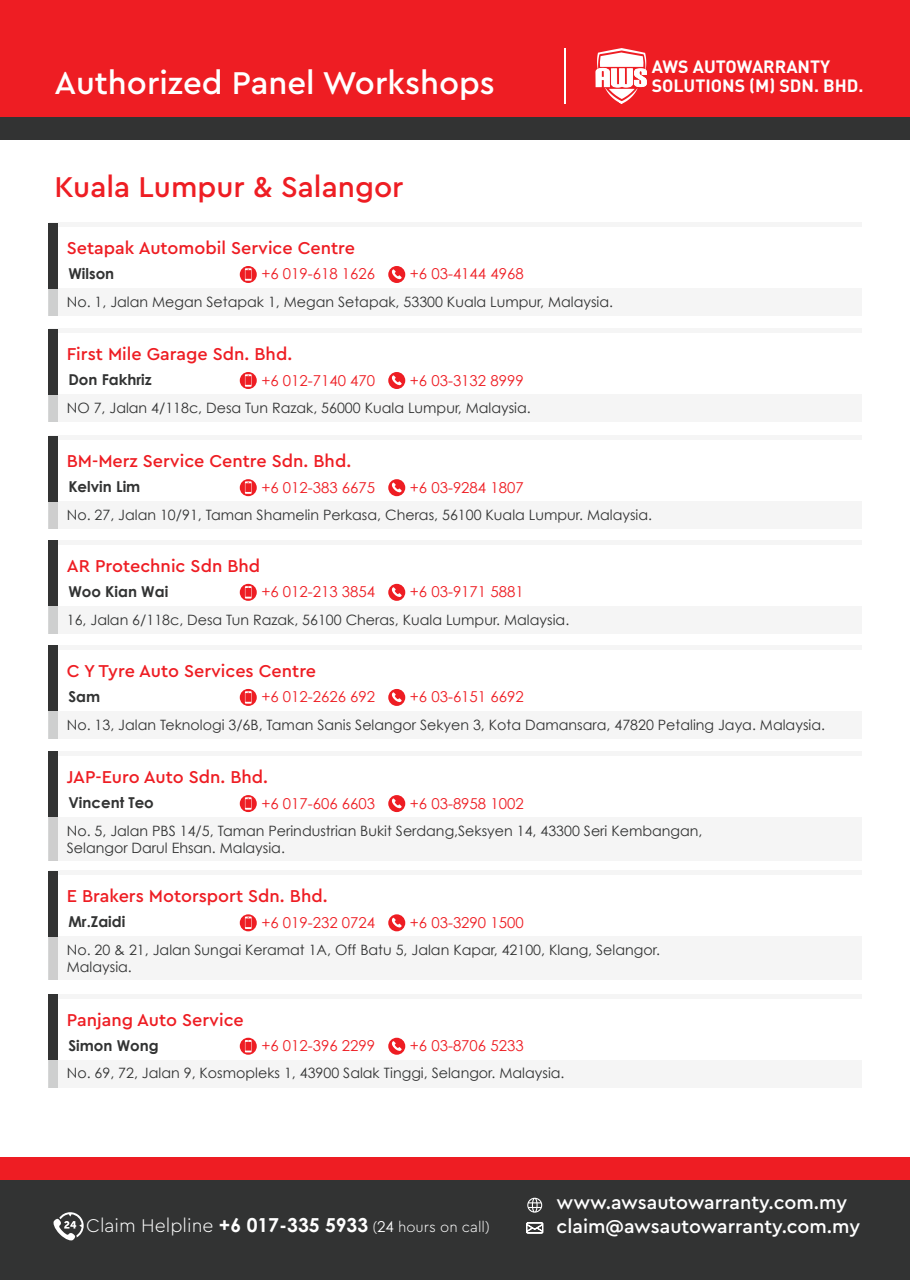
<style>
.page{position:relative;width:910px;height:1280px;background:#fff}
.page>*{position:absolute;margin:0;border:0;box-sizing:border-box;transform-origin:0 0}
.t1{font:500 33px "Cera GR";color:#fff}
.t2{font:500 30px "Cera GR";color:#ee1d23}
.t3{font:500 19.65px "Cera GR";color:#fff}
.t4{font:300 19.35px "Cera GR";color:#fff}
.t5{font:500 18px "Cera GR";color:#ee1d23}
.t6{font:700 17.7px/19.4px "DINOT";color:#fff}
.t7{font:15px "Century Gothic";color:#ee1d23}
.t8{font:700 15px "Century Gothic";color:#323333}
.t9{font:14.25px/17.1px "Century Gothic";color:#323333}
.s1{font-family:"Century Gothic";font-weight:700}
.s2{font-size:15px}
.s3{font-family:"Century Gothic";font-weight:400;font-size:15px}
</style>
<div class="page">
<div style="left:0;top:1157px;width:910px;height:123px;background:#ee1d23"></div>
<div style="left:0;top:1180px;width:910px;height:100px;background:#323333"></div>
<svg style="left:53px;top:1212px;width:31px;height:29px"></svg>
<svg style="left:526px;top:1222px;width:18px;height:12px"></svg>
<svg style="left:527px;top:1198px;width:15px;height:15px"></svg>
<div style="left:0;top:33px;width:910px;height:107px;background:#323333"></div>
<div style="left:0;top:0;width:910px;height:117px;background:#ee1d23"></div>
<hr style="left:564px;top:48px;width:2px;height:56px;background:#fff">
<svg style="left:595px;top:48px;width:52px;height:56px"></svg>
<div style="left:49px;top:223px;width:9px;height:65px;background:#323333"></div>
<div style="left:49px;top:288px;width:812px;height:28px;background:#f5f5f5"></div>
<hr style="left:49px;top:223px;width:812px;height:4px;background:#f5f5f5">
<svg style="left:388px;top:266px;width:17px;height:17px"></svg>
<svg style="left:240px;top:266px;width:17px;height:17px"></svg>
<svg style="left:245px;top:268px;width:7px;height:13px"></svg>
<div style="left:49px;top:501px;width:812px;height:28px;background:#f5f5f5"></div>
<hr style="left:49px;top:436px;width:812px;height:4px;background:#f5f5f5">
<div style="left:49px;top:436px;width:9px;height:65px;background:#323333"></div>
<div style="left:49px;top:501px;width:9px;height:28px;background:#cecece"></div>
<svg style="left:388px;top:479px;width:17px;height:17px"></svg>
<svg style="left:240px;top:479px;width:17px;height:17px"></svg>
<svg style="left:245px;top:481px;width:7px;height:13px"></svg>
<div style="left:49px;top:540px;width:9px;height:66px;background:#323333"></div>
<div style="left:49px;top:606px;width:812px;height:28px;background:#f5f5f5"></div>
<div style="left:49px;top:540px;width:812px;height:5px;background:#f5f5f5"></div>
<svg style="left:388px;top:584px;width:17px;height:17px"></svg>
<svg style="left:240px;top:584px;width:17px;height:17px"></svg>
<svg style="left:245px;top:586px;width:7px;height:12px"></svg>
<div style="left:49px;top:645px;width:9px;height:66px;background:#323333"></div>
<div style="left:49px;top:711px;width:812px;height:28px;background:#f5f5f5"></div>
<div style="left:49px;top:645px;width:812px;height:5px;background:#f5f5f5"></div>
<svg style="left:388px;top:689px;width:17px;height:17px"></svg>
<svg style="left:240px;top:689px;width:17px;height:17px"></svg>
<svg style="left:245px;top:691px;width:7px;height:13px"></svg>
<div style="left:49px;top:994px;width:9px;height:66px;background:#323333"></div>
<div style="left:49px;top:1060px;width:812px;height:28px;background:#f5f5f5"></div>
<hr style="left:49px;top:994px;width:812px;height:4px;background:#f5f5f5">
<svg style="left:388px;top:1038px;width:17px;height:17px"></svg>
<svg style="left:240px;top:1038px;width:17px;height:17px"></svg>
<svg style="left:245px;top:1040px;width:7px;height:12px"></svg>
<div style="left:49px;top:817px;width:812px;height:44px;background:#f5f5f5"></div>
<div style="left:49px;top:751px;width:812px;height:5px;background:#f5f5f5"></div>
<div style="left:49px;top:751px;width:9px;height:66px;background:#323333"></div>
<div style="left:49px;top:817px;width:9px;height:44px;background:#cecece"></div>
<svg style="left:388px;top:795px;width:17px;height:17px"></svg>
<svg style="left:240px;top:795px;width:17px;height:17px"></svg>
<svg style="left:245px;top:797px;width:7px;height:13px"></svg>
<div style="left:49px;top:937px;width:812px;height:43px;background:#f5f5f5"></div>
<hr style="left:49px;top:871px;width:812px;height:4px;background:#f5f5f5">
<div style="left:49px;top:871px;width:9px;height:66px;background:#323333"></div>
<div style="left:49px;top:937px;width:9px;height:43px;background:#cecece"></div>
<svg style="left:388px;top:914px;width:17px;height:17px"></svg>
<svg style="left:240px;top:914px;width:17px;height:17px"></svg>
<svg style="left:245px;top:916px;width:7px;height:13px"></svg>
<svg style="left:388px;top:372px;width:17px;height:17px"></svg>
<div style="left:49px;top:329px;width:9px;height:65px;background:#323333"></div>
<div style="left:49px;top:394px;width:812px;height:28px;background:#f5f5f5"></div>
<hr style="left:49px;top:329px;width:812px;height:4px;background:#f5f5f5">
<svg style="left:240px;top:372px;width:17px;height:17px"></svg>
<svg style="left:245px;top:374px;width:7px;height:13px"></svg>
<h1 class="t1" style="left:55px;top:64px;width:442px">Authorized Panel Workshops</h1>
<p class="t6" style="left:652px;top:56px;width:213px">AWS AUTOWARRANTY<br>SOLUTIONS (M) SDN. BHD.</p>
<h2 class="t2" style="left:55px;top:169px;width:350px">Kuala Lumpur &amp; Salangor</h2>
<p class="t5" style="left:67px;top:238px;width:290px">Setapak Automobil Service Centre</p>
<p class="t9" style="left:67px;top:293px;width:548px">No. 1, Jalan Megan Setapak 1, Megan Setapak, 53300 Kuala Lumpur, Malaysia.</p>
<p class="t8" style="left:68px;top:262px;width:47px">Wilson</p>
<p class="t7" style="left:261px;top:265px;width:115px">+6 019-618 1626</p>
<p class="t7" style="left:410px;top:265px;width:115px">+6 03-4144 4968</p>
<p class="t5" style="left:67px;top:344px;width:227px">First Mile Garage Sdn. Bhd.</p>
<p class="t9" style="left:67px;top:399px;width:465px">NO 7, Jalan 4/118c, Desa Tun Razak, 56000 Kuala Lumpur, Malaysia.</p>
<p class="t8" style="left:68px;top:368px;width:85px">Don Fakhriz</p>
<p class="t7" style="left:261px;top:371px;width:115px">+6 012-7140 470</p>
<p class="t7" style="left:410px;top:371px;width:115px">+6 03-3132 8999</p>
<p class="t5" style="left:67px;top:451px;width:286px">BM-Merz Service Centre Sdn. Bhd.</p>
<p class="t8" style="left:68px;top:475px;width:73px">Kelvin Lim</p>
<p class="t7" style="left:261px;top:478px;width:115px">+6 012-383 6675</p>
<p class="t7" style="left:410px;top:478px;width:115px">+6 03-9284 1807</p>
<p class="t9" style="left:67px;top:506px;width:587px">No. 27, Jalan 10/91, Taman Shamelin Perkasa, Cheras, 56100 Kuala Lumpur. Malaysia.</p>
<p class="t5" style="left:67px;top:556px;width:195px">AR Protechnic Sdn Bhd</p>
<p class="t8" style="left:68px;top:580px;width:101px">Woo Kian Wai</p>
<p class="t7" style="left:261px;top:583px;width:115px">+6 012-213 3854</p>
<p class="t7" style="left:410px;top:583px;width:115px">+6 03-9171 5881</p>
<p class="t9" style="left:67px;top:611px;width:504px">16, Jalan 6/118c, Desa Tun Razak, 56100 Cheras, Kuala Lumpur. Malaysia.</p>
<p class="t5" style="left:67px;top:661px;width:251px">C Y Tyre Auto Services Centre</p>
<p class="t9" style="left:67px;top:716px;width:760px">No. 13, Jalan Teknologi 3/6B, Taman Sanis Selangor Sekyen 3, Kota Damansara, 47820 Petaling Jaya. Malaysia.</p>
<p class="t8" style="left:68px;top:685px;width:33px">Sam</p>
<p class="t7" style="left:261px;top:688px;width:115px">+6 012-2626 692</p>
<p class="t7" style="left:410px;top:688px;width:115px">+6 03-6151 6692</p>
<p class="t5" style="left:67px;top:767px;width:203px">JAP-Euro Auto Sdn. Bhd.</p>
<p class="t8" style="left:68px;top:791px;width:87px">Vincent Teo</p>
<p class="t7" style="left:261px;top:794px;width:115px">+6 017-606 6603</p>
<p class="t7" style="left:410px;top:794px;width:115px">+6 03-8958 1002</p>
<p class="t9" style="left:67px;top:822px;width:637px">No. 5, Jalan PBS 14/5, Taman Perindustrian Bukit Serdang,Seksyen 14, 43300 Seri Kembangan,<br>Selangor Darul Ehsan. Malaysia.</p>
<p class="t5" style="left:67px;top:886px;width:262px">E Brakers Motorsport Sdn. Bhd.</p>
<p class="t9" style="left:67px;top:941px;width:595px">No. 20 &amp; 21, Jalan Sungai Keramat 1A, Off Batu 5, Jalan Kapar, 42100, Klang, Selangor.<br>Malaysia.</p>
<p class="t8" style="left:68px;top:910px;width:58px">Mr.Zaidi</p>
<p class="t7" style="left:261px;top:913px;width:115px">+6 019-232 0724</p>
<p class="t7" style="left:410px;top:913px;width:115px">+6 03-3290 1500</p>
<p class="t5" style="left:67px;top:1010px;width:178px">Panjang Auto Service</p>
<p class="t9" style="left:67px;top:1064px;width:499px">No. 69, 72, Jalan 9, Kosmopleks 1, 43900 Salak Tinggi, Selangor. Malaysia.</p>
<p class="t8" style="left:68px;top:1034px;width:92px">Simon Wong</p>
<p class="t7" style="left:261px;top:1037px;width:115px">+6 012-396 2299</p>
<p class="t7" style="left:410px;top:1037px;width:115px">+6 03-8706 5233</p>
<h3 class="t4" style="left:86px;top:1214px;width:405px">Claim Helpline <span class="s1">+6 017-335 5933</span> <span class="s2">(</span><span class="s3">24</span> <span class="s2">hours on call)</span></h3>
<h3 class="t3" style="left:557px;top:1191px;width:292px">www.awsautowarranty.com.my</h3>
<h3 class="t3" style="left:557px;top:1215px;width:305px">claim@awsautowarranty.com.my</h3>
</div>
